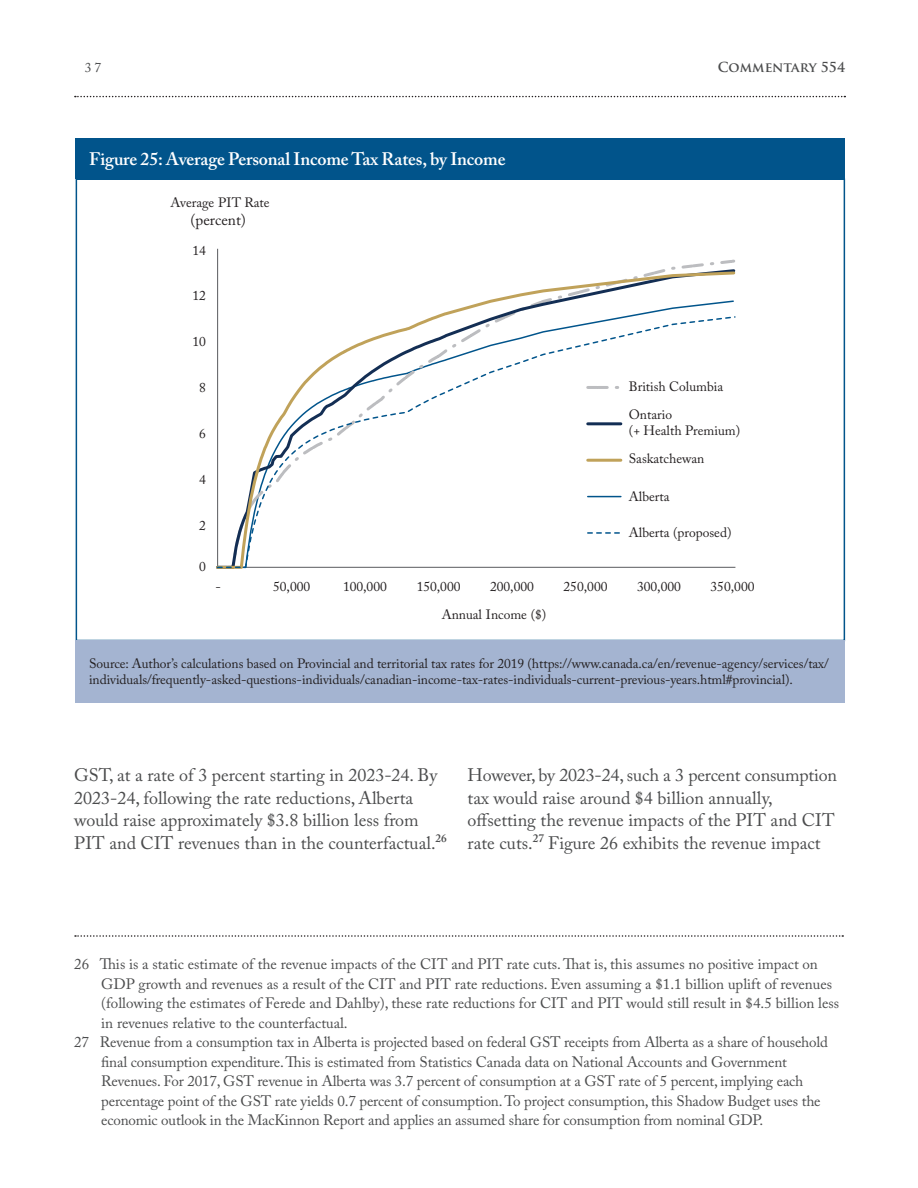
<style>
.page{position:relative;width:918px;height:1188px;background:#fff}
.page>*{position:absolute;margin:0;border:0;box-sizing:border-box;transform-origin:0 0}
.Body_Copy{font:18px/22.5px "Adobe Caslon Pro";color:#4b4c4d}
.Table_Header{font:600 18px "Adobe Caslon Pro";letter-spacing:-.01em;color:#fff}
.t1{font:15.3px "Adobe Caslon Pro";color:#231f20}
.foot_note_2{font:15px/19.5px "Adobe Caslon Pro";letter-spacing:-.01em;color:#4b4c4d}
.table_foot_note{font:13.5px/27.9px "Adobe Caslon Pro";letter-spacing:-.005em;color:#231f20}
.t2{font:700 13.5px "Trajan Pro";color:#4b4c4d}
.t3{font:13.5px "Adobe Caslon Pro";color:#4b4c4d}
</style>
<div class="page">
<svg style="left:75px;top:96px;width:770px;height:1px"></svg>
<svg style="left:75px;top:935px;width:768px;height:2px"></svg>
<div style="left:76px;top:178px;width:769px;height:463px;background:#fff;border:2px solid #01548b"></div>
<hr style="left:217px;top:249px;width:1px;height:318px;background:#6c6d70">
<svg style="left:218px;top:270px;width:518px;height:45px"></svg>
<svg style="left:216px;top:315px;width:520px;height:254px"></svg>
<hr style="left:588px;top:496px;width:33px;height:1px;background:#01548b">
<svg style="left:588px;top:386px;width:33px;height:3px"></svg>
<hr style="left:588px;top:422px;width:33px;height:3px;background:#132e54">
<hr style="left:588px;top:459px;width:33px;height:3px;background:#c0a25a">
<svg style="left:588px;top:532px;width:33px;height:2px"></svg>
<div style="left:76px;top:640px;width:769px;height:63px;background:#a4b4d1"></div>
<div style="left:76px;top:138px;width:769px;height:40px;background:#01548b"></div>
<p class="t3" style="left:85px;top:59px;width:18px">37</p>
<p class="t2" style="left:718px;top:59px;width:129px">COMMENTARY 554</p>
<p class="Table_Header" style="left:89px;top:148px;width:418px">Figure 25: Average Personal Income Tax Rates, by Income</p>
<p class="table_foot_note" style="left:170px;top:188px;width:101px">Average PIT Rate</p>
<p class="t1" style="left:191px;top:211px;width:57px">(percent)</p>
<p class="table_foot_note" style="left:192px;top:237px;width:15px">14</p>
<p class="table_foot_note" style="left:192px;top:281px;width:15px">12</p>
<p class="table_foot_note" style="left:192px;top:327px;width:15px">10</p>
<p class="table_foot_note" style="left:199px;top:373px;width:8px">8</p>
<p class="table_foot_note" style="left:199px;top:419px;width:8px">6</p>
<p class="table_foot_note" style="left:199px;top:465px;width:8px">4</p>
<p class="table_foot_note" style="left:199px;top:511px;width:8px">2</p>
<p class="table_foot_note" style="left:199px;top:553px;width:8px">0</p>
<p class="table_foot_note" style="left:629px;top:373px;width:96px">British Columbia<br>Ontario</p>
<p class="table_foot_note" style="left:629px;top:417px;width:113px">(+ Health Premium)<br>Saskatchewan</p>
<p class="table_foot_note" style="left:629px;top:482px;width:42px">Alberta</p>
<p class="table_foot_note" style="left:629px;top:518px;width:104px">Alberta (proposed)</p>
<p class="table_foot_note" style="left:215px;top:572px;width:7px">-</p>
<p class="table_foot_note" style="left:273px;top:572px;width:39px">50,000</p>
<p class="table_foot_note" style="left:343px;top:572px;width:45px">100,000</p>
<p class="table_foot_note" style="left:417px;top:572px;width:45px">150,000</p>
<p class="table_foot_note" style="left:490px;top:572px;width:45px">200,000</p>
<p class="table_foot_note" style="left:564px;top:572px;width:45px">250,000</p>
<p class="table_foot_note" style="left:637px;top:572px;width:45px">300,000</p>
<p class="table_foot_note" style="left:711px;top:572px;width:45px">350,000</p>
<p class="table_foot_note" style="left:442px;top:600px;width:106px">Annual Income ($)</p>
<p class="table_foot_note" style="left:89px;top:655px;width:741px;line-height:16.5px">Source: Author’s calculations based on Provincial and territorial tax rates for 2019 (https://www.canada.ca/en/revenue-agency/services/tax/ individuals/frequently-asked-questions-individuals/canadian-income-tax-rates-individuals-current-previous-years.html#provincial).</p>
<p class="Body_Copy" style="left:74px;top:764px;width:374px">GST, at a rate of 3 percent starting in 2023-24. By 2023-24, following the rate reductions, Alberta would raise approximately $3.8 billion less from PIT and CIT revenues than in the counterfactual.<sup>26</sup></p>
<p class="Body_Copy" style="left:468px;top:764px;width:371px">However, by 2023-24, such a 3 percent consumption tax would raise around $4 billion annually, offsetting the revenue impacts of the PIT and CIT rate cuts.<sup>27</sup> Figure 26 exhibits the revenue impact</p>
<p class="foot_note_2" style="left:101px;top:954px;width:739px;text-indent:-27px">26 This is a static estimate of the revenue impacts of the CIT and PIT rate cuts. That is, this assumes no positive impact on GDP growth and revenues as a result of the CIT and PIT rate reductions. Even assuming a $1.1 billion uplift of revenues (following the estimates of Ferede and Dahlby), these rate reductions for CIT and PIT would still result in $4.5 billion less in revenues relative to the counterfactual.</p>
<p class="foot_note_2" style="left:101px;top:1032px;width:728px;text-indent:-27px">27 Revenue from a consumption tax in Alberta is projected based on federal GST receipts from Alberta as a share of household final consumption expenditure. This is estimated from Statistics Canada data on National Accounts and Government Revenues. For 2017, GST revenue in Alberta was 3.7 percent of consumption at a GST rate of 5 percent, implying each percentage point of the GST rate yields 0.7 percent of consumption. To project consumption, this Shadow Budget uses the economic outlook in the MacKinnon Report and applies an assumed share for consumption from nominal GDP.</p>
</div>
